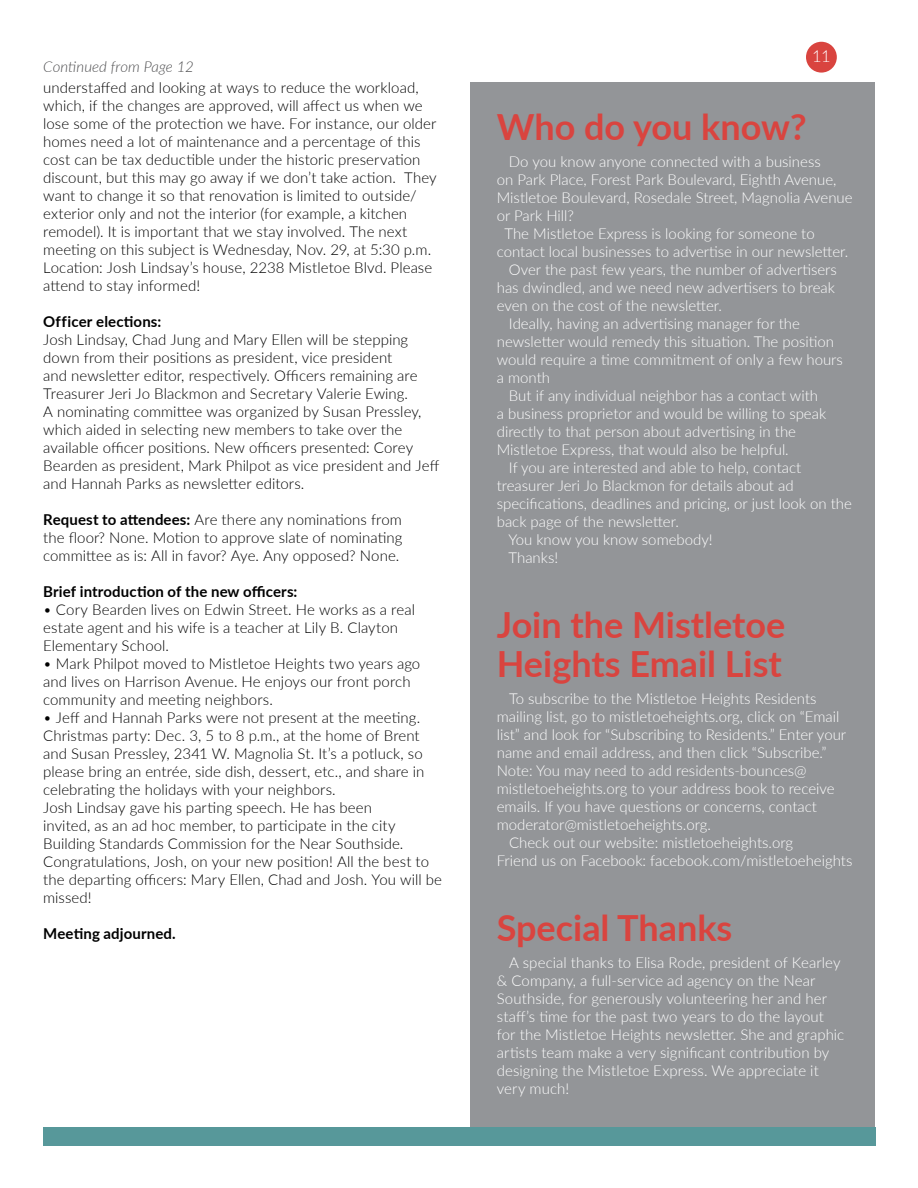
<style>
.page{position:relative;width:918px;height:1188px;background:#fff}
.page>*{position:absolute;margin:0;border:0;box-sizing:border-box;transform-origin:0 0}
.t1{font:700 36px/39px "Lato";color:#d9443f}
.t2{font:300 16.5px "Lato";color:#fff}
.t3{font:300 15px/18px "Lato";letter-spacing:.005em;color:#000}
.t4{font:300 15px/18px "Lato";color:#fff}
.t5{font:700 15px "Lato";letter-spacing:.01em;color:#000}
.t6{font:italic 300 15px "Lato";letter-spacing:.005em;color:#4d4d4f}
.s1{font-weight:700}
</style>
<div class="page">
<div style="left:806px;top:42px;width:31px;height:31px;background:#d9443f;border-radius:50%"></div>
<div style="left:471px;top:83px;width:404px;height:1059px;background:#939598"></div>
<div style="left:43px;top:1127px;width:832px;height:18px;background:#57989a"></div>
<p class="t6" style="left:43px;top:56px;width:152px">Continued from Page 12</p>
<p class="t3" style="left:43px;top:78px;width:395px">understaffed and looking at ways to reduce the workload, which, if the changes are approved, will affect us when we lose some of the protection we have. For instance, our older homes need a lot of maintenance and a percentage of this cost can be tax deductible under the historic preservation discount, but this may go away if we don’t take action. They want to change it so that renovation is limited to outside/ exterior only and not the interior (for example, a kitchen remodel). It is important that we stay involved. The next meeting on this subject is Wednesday, Nov. 29, at 5:30 p.m.<br>Location: Josh Lindsay’s house, 2238 Mistletoe Blvd. Please attend to stay informed!</p>
<p class="t5" style="left:43px;top:311px;width:120px">Officer elections:</p>
<p class="t3" style="left:43px;top:330px;width:398px">Josh Lindsay, Chad Jung and Mary Ellen will be stepping down from their positions as president, vice president<br>and newsletter editor, respectively. Officers remaining are Treasurer Jeri Jo Blackmon and Secretary Valerie Ewing.<br>A nominating committee was organized by Susan Pressley, which aided in selecting new members to take over the available officer positions. New officers presented: Corey Bearden as president, Mark Philpot as vice president and Jeff and Hannah Parks as newsletter editors.</p>
<p class="t3" style="left:43px;top:510px;width:361px;text-align:justify"><span class="s1">Request to attendees:</span> Are there any nominations from the floor? None. Motion to approve slate of nominating committee as is: All in favor? Aye. Any opposed? None.</p>
<p class="t5" style="left:43px;top:581px;width:256px">Brief introduction of the new officers:</p>
<p class="t3" style="left:43px;top:600px;width:373px">• Cory Bearden lives on Edwin Street. He works as a real estate agent and his wife is a teacher at Lily B. Clayton<br>Elementary School.</p>
<p class="t3" style="left:43px;top:654px;width:379px">• Mark Philpot moved to Mistletoe Heights two years ago and lives on Harrison Avenue. He enjoys our front porch community and meeting neighbors.</p>
<p class="t3" style="left:43px;top:708px;width:400px">• Jeff and Hannah Parks were not present at the meeting.<br>Christmas party: Dec. 3, 5 to 8 p.m., at the home of Brent and Susan Pressley, 2341 W. Magnolia St. It’s a potluck, so please bring an entrée, side dish, dessert, etc., and share in celebrating the holidays with your neighbors.<br>Josh Lindsay gave his parting speech. He has been<br>invited, as an ad hoc member, to participate in the city Building Standards Commission for the Near Southside.<br>Congratulations, Josh, on your new position! All the best to the departing officers: Mary Ellen, Chad and Josh. You will be missed!</p>
<p class="t5" style="left:43px;top:923px;width:134px">Meeting adjourned.</p>
<p class="t2" style="left:812px;top:45px;width:20px">11</p>
<h1 class="t1" style="left:497px;top:106px;width:311px">Who do you know?</h1>
<p class="t4" style="left:509px;top:152px;width:313px">Do you know anyone connected with a business</p>
<p class="t4" style="left:497px;top:170px;width:341px">on Park Place, Forest Park Boulevard, Eighth Avenue,</p>
<p class="t4" style="left:497px;top:188px;width:357px">Mistletoe Boulevard, Rosedale Street, Magnolia Avenue</p>
<p class="t4" style="left:497px;top:206px;width:79px">or Park Hill?</p>
<p class="t4" style="left:504px;top:224px;width:312px">The Mistletoe Express is looking for someone to</p>
<p class="t4" style="left:497px;top:242px;width:353px">contact local businesses to advertise in our newsletter.</p>
<p class="t4" style="left:509px;top:260px;width:329px">Over the past few years, the number of advertisers</p>
<p class="t4" style="left:497px;top:278px;width:340px">has dwindled, and we need new advertisers to break</p>
<p class="t4" style="left:497px;top:296px;width:227px">even on the cost of the newsletter.</p>
<p class="t4" style="left:509px;top:314px;width:292px">Ideally, having an advertising manager for the</p>
<p class="t4" style="left:497px;top:332px;width:339px">newsletter would remedy this situation. The position</p>
<p class="t4" style="left:497px;top:350px;width:348px">would require a time commitment of only a few hours</p>
<p class="t4" style="left:497px;top:368px;width:55px">a month</p>
<p class="t4" style="left:509px;top:386px;width:311px">But if any individual neighbor has a contact with</p>
<p class="t4" style="left:497px;top:404px;width:331px">a business proprietor and would be willing to speak</p>
<p class="t4" style="left:497px;top:422px;width:301px">directly to that person about advertising in the</p>
<p class="t4" style="left:497px;top:440px;width:294px">Mistletoe Express, that would also be helpful.</p>
<p class="t4" style="left:509px;top:458px;width:294px">If you are interested and able to help, contact</p>
<p class="t4" style="left:497px;top:476px;width:298px">treasurer Jeri Jo Blackmon for details about ad</p>
<p class="t4" style="left:497px;top:494px;width:357px">specifications, deadlines and pricing, or just look on the</p>
<p class="t4" style="left:497px;top:512px;width:184px">back page of the newsletter.</p>
<p class="t4" style="left:508px;top:530px;width:206px">You know you know somebody!</p>
<p class="t4" style="left:509px;top:548px;width:51px">Thanks!</p>
<h1 class="t1" style="left:497px;top:604px;width:290px">Join the Mistletoe<br>Heights Email List</h1>
<p class="t4" style="left:509px;top:689px;width:309px">To subscribe to the Mistletoe Heights Residents</p>
<p class="t4" style="left:497px;top:707px;width:344px">mailing list, go to mistletoeheights.org, click on “Email</p>
<p class="t4" style="left:497px;top:725px;width:351px">list” and look for “Subscribing to Residents.” Enter your</p>
<p class="t4" style="left:497px;top:743px;width:331px">name and email address, and then click “Subscribe.”</p>
<p class="t4" style="left:497px;top:761px;width:311px">Note: You may need to add residents-bounces@</p>
<p class="t4" style="left:497px;top:779px;width:339px">mistletoeheights.org to your address book to receive</p>
<p class="t4" style="left:497px;top:797px;width:322px">emails. If you have questions or concerns, contact</p>
<p class="t4" style="left:497px;top:815px;width:216px">moderator@mistletoeheights.org.</p>
<p class="t4" style="left:509px;top:833px;width:286px">Check out our website: mistletoeheights.org</p>
<p class="t4" style="left:497px;top:851px;width:357px">Friend us on Facebook: facebook.com/mistletoeheights</p>
<h1 class="t1" style="left:497px;top:907px;width:237px">Special Thanks</h1>
<p class="t4" style="left:497px;top:953px;width:349px;text-indent:12px">A special thanks to Elisa Rode, president of Kearley &amp; Company, a full-service ad agency on the Near Southside, for generously volunteering her and her staff’s time for the past two years to do the layout for the Mistletoe Heights newsletter. She and graphic artists team make a very significant contribution by designing the Mistletoe Express. We appreciate it very much!</p>
</div>
